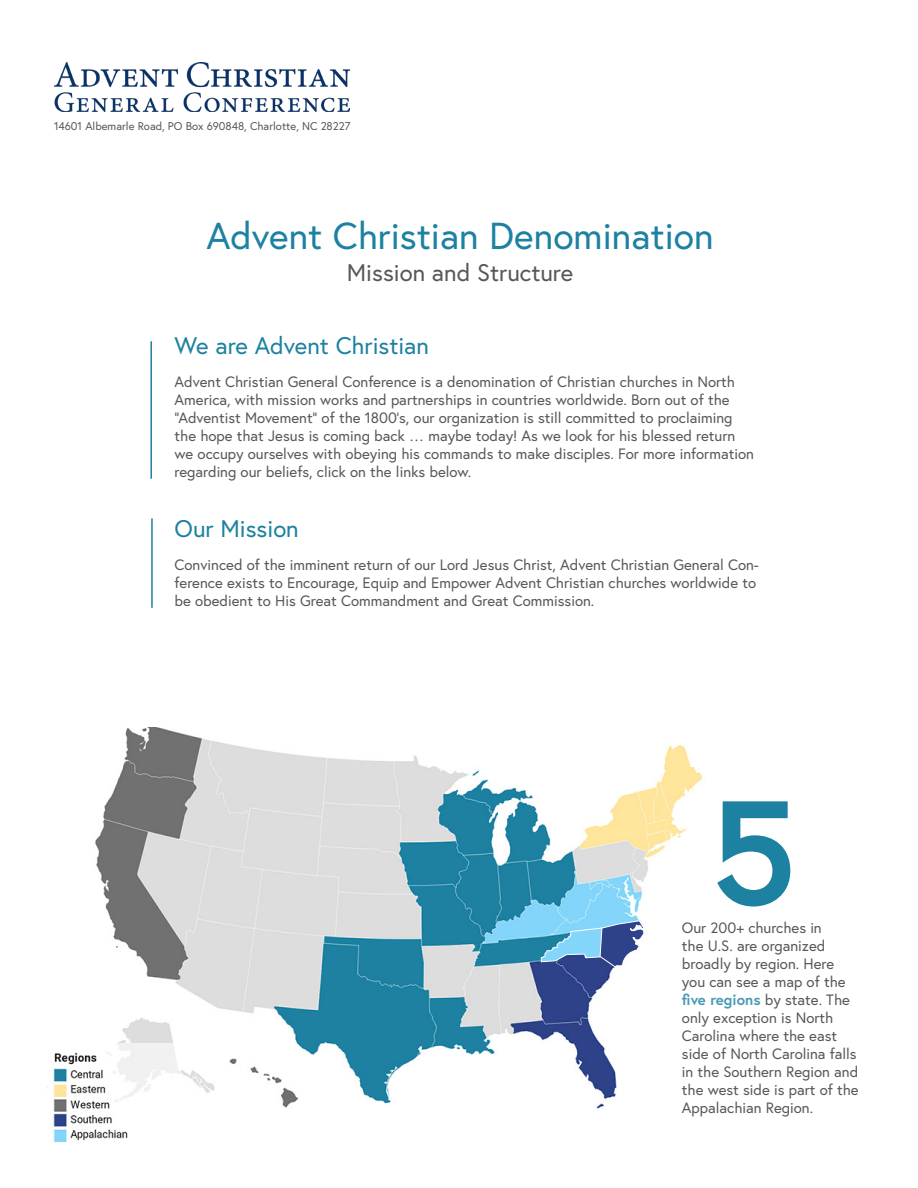
<style>
.page{position:relative;width:918px;height:1188px;background:#fff}
.page>*{position:absolute;margin:0;border:0;box-sizing:border-box;transform-origin:0 0}
.t1{font:37.5px "Europa";color:#1d81a1}
.t2{font:24px "Europa";color:#1d81a1}
.t3{font:24px "Europa";color:#57585a}
.t4{font:15px/18px "Europa";color:#57585a}
.t5{font:11.25px "Europa";color:#57585a}
.s1{font-weight:700;color:#4a9ab4}
</style>
<div class="page">
<img style="left:47px;top:727px;width:656px;height:415px">
<svg style="left:717px;top:801px;width:73px;height:106px"></svg>
<img style="left:54px;top:63px;width:295px;height:48px">
<hr style="left:150px;top:341px;width:2px;height:138px;background:#1d81a1">
<hr style="left:151px;top:518px;width:2px;height:90px;background:#1d81a1">
<svg style="left:541px;top:920px;width:104px;height:47px;background:#709ec9"></svg>
<p class="t5" style="left:54px;top:119px;width:298px">14601 Albemarle Road, PO Box 690848, Charlotte, NC 28227</p>
<p class="t1" style="left:206px;top:212px;width:509px">Advent Christian Denomination</p>
<p class="t3" style="left:347px;top:257px;width:228px">Mission and Structure</p>
<p class="t2" style="left:175px;top:331px;width:256px">We are Advent Christian</p>
<p class="t4" style="left:175px;top:373px;width:581px">Advent Christian General Conference is a denomination of Christian churches in North America, with mission works and partnerships in countries worldwide. Born out of the “Adventist Movement” of the 1800’s, our organization is still committed to proclaiming the hope that Jesus is coming back … maybe today! As we look for his blessed return we occupy ourselves with obeying his commands to make disciples. For more information regarding our beliefs, click on the links below.</p>
<p class="t2" style="left:175px;top:513px;width:126px">Our Mission</p>
<p class="t4" style="left:175px;top:556px;width:586px">Convinced of the imminent return of our Lord Jesus Christ, Advent Christian General Con&shy;ference exists to Encourage, Equip and Empower Advent Christian churches worldwide to be obedient to His Great Commandment and Great Commission.</p>
<p class="t4" style="left:682px;top:918px;width:178px">Our 200+ churches in<br>the U.S. are organized broadly by region. Here you can see a map of the <span class="s1">five regions</span> by state. The only exception is North<br>Carolina where the east side of North Carolina falls in the Southern Region and the west side is part of the<br>Appalachian Region.</p>
</div>
